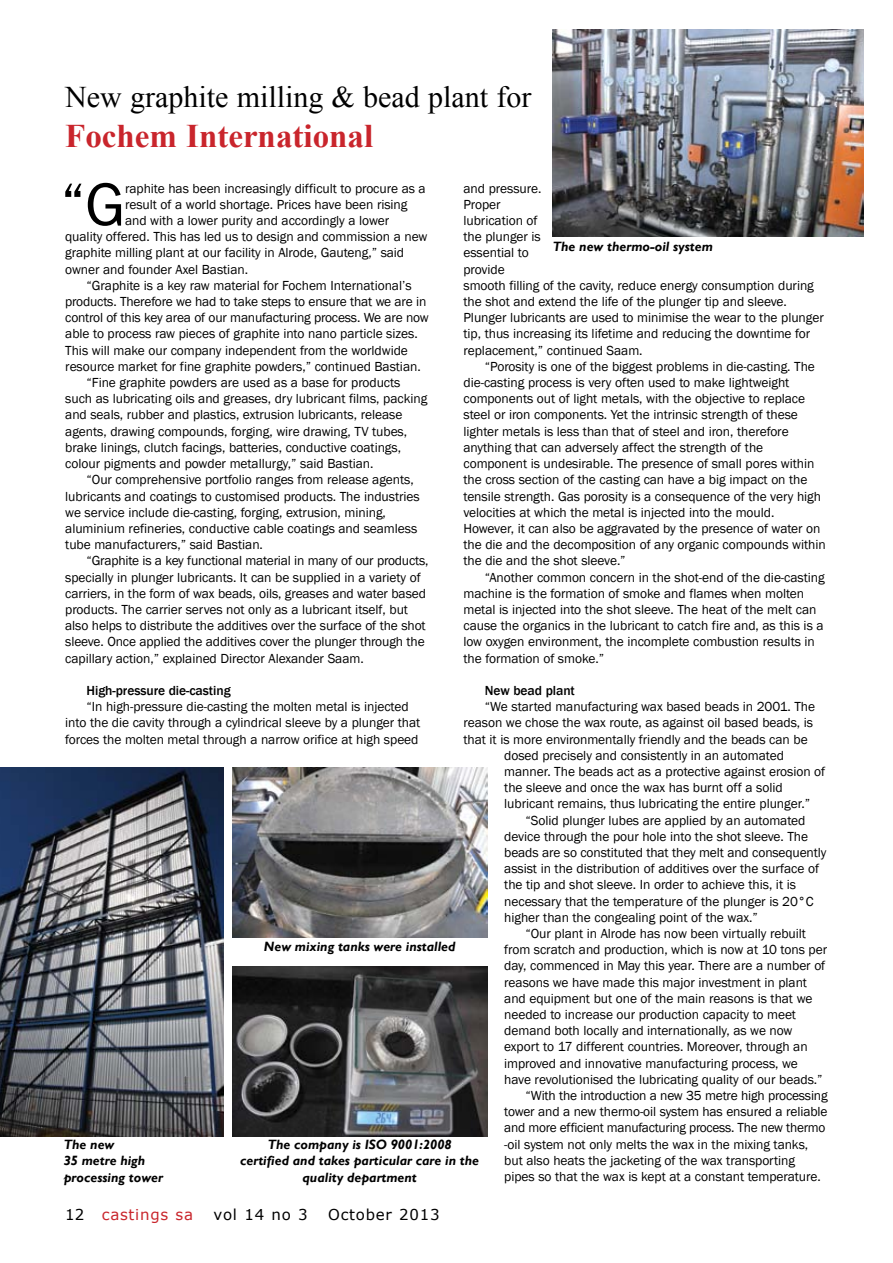
<style>
.page{position:relative;width:893px;height:1263px;background:#fff}
.page>*{position:absolute;margin:0;border:0;box-sizing:border-box;transform-origin:0 0}
.t1{font:62.1px "Franklin Gothic";color:#000}
.t2{font:700 33px "Times New Roman";color:#c9252c}
.t3{font:30px "Times New Roman";color:#000}
.t4{font:15px "Verdana";letter-spacing:.05em;color:#000}
.t5{font:15px "Verdana";letter-spacing:.05em;color:#c9252c}
.t6{font:13.5px/16.2px "Franklin Gothic";letter-spacing:-.005em;color:#000}
.t7{font:italic 700 13.5px/16.2px "Gill Sans";color:#000}
.t8{font:500 13.5px "Franklin Gothic";letter-spacing:-.005em;color:#000}
.s1{color:#000}
</style>
<div class="page">
<img style="left:553px;top:30px;width:310px;height:206px">
<img style="left:232px;top:768px;width:255px;height:170px">
<img style="left:232px;top:966px;width:255px;height:170px">
<img style="left:0;top:768px;width:224px;height:368px">
<h3 class="t3" style="left:65px;top:77px;width:468px">New graphite milling &amp; bead plant for</h3>
<h2 class="t2" style="left:65px;top:113px;width:309px">Fochem International</h2>
<h1 class="t1" style="left:61px;top:166px;width:66px">“G</h1>
<p class="t6" style="left:125px;top:180px;width:302px">raphite has been increasingly difficult to procure as a</p>
<p class="t6" style="left:463px;top:180px;width:362px">and pressure.<br>Proper<br>lubrication of<br>the plunger is<br>essential to<br>provide<br>smooth filling of the cavity, reduce energy consumption during the shot and extend the life of the plunger tip and sleeve.<br>Plunger lubricants are used to minimise the wear to the plunger tip, thus increasing its lifetime and reducing the downtime for replacement,” continued Saam.</p>
<p class="t6" style="left:463px;top:359px;width:364px;text-indent:21px">“Porosity is one of the biggest problems in die-casting. The die-casting process is very often used to make lightweight components out of light metals, with the objective to replace steel or iron components. Yet the intrinsic strength of these lighter metals is less than that of steel and iron, therefore anything that can adversely affect the strength of the component is undesirable. The presence of small pores within the cross section of the casting can have a big impact on the tensile strength. Gas porosity is a consequence of the very high velocities at which the metal is injected into the mould.<br>However, it can also be aggravated by the presence of water on the die and the decomposition of any organic compounds within the die and the shot sleeve.”</p>
<p class="t6" style="left:463px;top:569px;width:363px;text-indent:21px">“Another common concern in the shot-end of the die-casting machine is the formation of smoke and flames when molten metal is injected into the shot sleeve. The heat of the melt can cause the organics in the lubricant to catch fire and, as this is a low oxygen environment, the incomplete combustion results in the formation of smoke.”</p>
<p class="t8" style="left:485px;top:682px;width:92px">New bead plant</p>
<p class="t6" style="left:485px;top:699px;width:332px">“We started manufacturing wax based beads in 2001. The</p>
<p class="t6" style="left:463px;top:715px;width:351px">reason we chose the wax route, as against oil based beads, is</p>
<p class="t6" style="left:463px;top:731px;width:346px">that it is more environmentally friendly and the beads can be</p>
<p class="t6" style="left:504px;top:747px;width:281px">dosed precisely and consistently in an automated</p>
<p class="t6" style="left:504px;top:764px;width:322px">manner. The beads act as a protective against erosion of</p>
<p class="t6" style="left:504px;top:780px;width:280px">the sleeve and once the wax has burnt off a solid</p>
<p class="t6" style="left:504px;top:796px;width:307px">lubricant remains, thus lubricating the entire plunger.”</p>
<p class="t6" style="left:525px;top:812px;width:281px">“Solid plunger lubes are applied by an automated</p>
<p class="t6" style="left:504px;top:828px;width:305px">device through the pour hole into the shot sleeve. The</p>
<p class="t6" style="left:504px;top:845px;width:324px">beads are so constituted that they melt and consequently</p>
<p class="t6" style="left:504px;top:861px;width:316px">assist in the distribution of additives over the surface of</p>
<p class="t6" style="left:504px;top:877px;width:293px">the tip and shot sleeve. In order to achieve this, it is</p>
<p class="t6" style="left:504px;top:893px;width:311px">necessary that the temperature of the plunger is 20°C</p>
<p class="t6" style="left:504px;top:909px;width:255px">higher than the congealing point of the wax.”</p>
<p class="t6" style="left:525px;top:926px;width:282px">“Our plant in Alrode has now been virtually rebuilt</p>
<p class="t6" style="left:504px;top:942px;width:324px">from scratch and production, which is now at 10 tons per</p>
<p class="t6" style="left:504px;top:958px;width:323px">day, commenced in May this year. There are a number of</p>
<p class="t6" style="left:504px;top:974px;width:304px">reasons we have made this major investment in plant</p>
<p class="t6" style="left:504px;top:990px;width:310px">and equipment but one of the main reasons is that we</p>
<p class="t6" style="left:504px;top:1007px;width:293px">needed to increase our production capacity to meet</p>
<p class="t6" style="left:504px;top:1023px;width:290px">demand both locally and internationally, as we now</p>
<p class="t6" style="left:504px;top:1039px;width:305px">export to 17 different countries. Moreover, through an</p>
<p class="t6" style="left:504px;top:1055px;width:295px">improved and innovative manufacturing process, we</p>
<p class="t6" style="left:504px;top:1071px;width:320px">have revolutionised the lubricating quality of our beads.”</p>
<p class="t6" style="left:525px;top:1088px;width:304px">“With the introduction a new 35 metre high processing</p>
<p class="t6" style="left:504px;top:1104px;width:325px">tower and a new thermo-oil system has ensured a reliable</p>
<p class="t6" style="left:504px;top:1120px;width:323px">and more efficient manufacturing process. The new thermo</p>
<p class="t6" style="left:504px;top:1136px;width:305px">-oil system not only melts the wax in the mixing tanks,</p>
<p class="t6" style="left:504px;top:1152px;width:292px">but also heats the jacketing of the wax transporting</p>
<p class="t6" style="left:504px;top:1169px;width:318px">pipes so that the wax is kept at a constant temperature.</p>
<p class="t6" style="left:125px;top:197px;width:284px">result of a world shortage. Prices have been rising</p>
<p class="t6" style="left:125px;top:213px;width:266px">and with a lower purity and accordingly a lower</p>
<p class="t6" style="left:65px;top:229px;width:364px">quality offered. This has led us to design and commission a new</p>
<p class="t6" style="left:65px;top:245px;width:340px">graphite milling plant at our facility in Alrode, Gauteng,” said</p>
<p class="t6" style="left:65px;top:261px;width:184px">owner and founder Axel Bastian.</p>
<p class="t6" style="left:87px;top:278px;width:327px">“Graphite is a key raw material for Fochem International’s</p>
<p class="t6" style="left:65px;top:294px;width:363px">products. Therefore we had to take steps to ensure that we are in</p>
<p class="t6" style="left:65px;top:310px;width:365px">control of this key area of our manufacturing process. We are now</p>
<p class="t6" style="left:65px;top:326px;width:354px">able to process raw pieces of graphite into nano particle sizes.</p>
<p class="t6" style="left:65px;top:342px;width:344px">This will make our company independent from the worldwide</p>
<p class="t6" style="left:65px;top:359px;width:357px">resource market for fine graphite powders,” continued Bastian.</p>
<p class="t6" style="left:87px;top:375px;width:315px">“Fine graphite powders are used as a base for products</p>
<p class="t6" style="left:65px;top:391px;width:363px">such as lubricating oils and greases, dry lubricant films, packing</p>
<p class="t6" style="left:65px;top:407px;width:339px">and seals, rubber and plastics, extrusion lubricants, release</p>
<p class="t6" style="left:65px;top:423px;width:343px">agents, drawing compounds, forging, wire drawing, TV tubes,</p>
<p class="t6" style="left:65px;top:440px;width:337px">brake linings, clutch facings, batteries, conductive coatings,</p>
<p class="t6" style="left:65px;top:456px;width:310px">colour pigments and powder metallurgy,” said Bastian.</p>
<p class="t6" style="left:87px;top:472px;width:329px">“Our comprehensive portfolio ranges from release agents,</p>
<p class="t6" style="left:65px;top:488px;width:356px">lubricants and coatings to customised products. The industries</p>
<p class="t6" style="left:65px;top:504px;width:322px">we service include die-casting, forging, extrusion, mining,</p>
<p class="t6" style="left:65px;top:521px;width:354px">aluminium refineries, conductive cable coatings and seamless</p>
<p class="t6" style="left:65px;top:537px;width:199px">tube manufacturers,” said Bastian.</p>
<p class="t6" style="left:87px;top:553px;width:343px">“Graphite is a key functional material in many of our products,</p>
<p class="t6" style="left:65px;top:569px;width:357px">specially in plunger lubricants. It can be supplied in a variety of</p>
<p class="t6" style="left:65px;top:585px;width:362px">carriers, in the form of wax beads, oils, greases and water based</p>
<p class="t6" style="left:65px;top:602px;width:344px">products. The carrier serves not only as a lubricant itself, but</p>
<p class="t6" style="left:65px;top:618px;width:362px">also helps to distribute the additives over the surface of the shot</p>
<p class="t6" style="left:65px;top:634px;width:361px">sleeve. Once applied the additives cover the plunger through the</p>
<p class="t6" style="left:65px;top:650px;width:300px">capillary action,” explained Director Alexander Saam.</p>
<p class="t8" style="left:87px;top:682px;width:146px">High-pressure die-casting</p>
<p class="t6" style="left:65px;top:699px;width:357px;text-indent:21px">“In high-pressure die-casting the molten metal is injected into the die cavity through a cylindrical sleeve by a plunger that forces the molten metal through a narrow orifice at high speed</p>
<p class="t7" style="left:553px;top:239px;width:161px">The new thermo-oil system</p>
<p class="t7" style="left:264px;top:939px;width:193px">New mixing tanks were installed</p>
<p class="t7" style="left:64px;top:1137px;width:101px">The new<br>35 metre high processing tower</p>
<p class="t7" style="left:240px;top:1137px;width:240px;text-align:center">The company is ISO 9001:2008<br>certified and takes particular care in the quality department</p>
<p class="t5" style="left:65px;top:1204px;width:129px"><span class="s1">12</span> castings sa</p>
<p class="t4" style="left:214px;top:1204px;width:96px">vol 14 no 3</p>
<p class="t4" style="left:328px;top:1204px;width:113px">October 2013</p>
</div>
